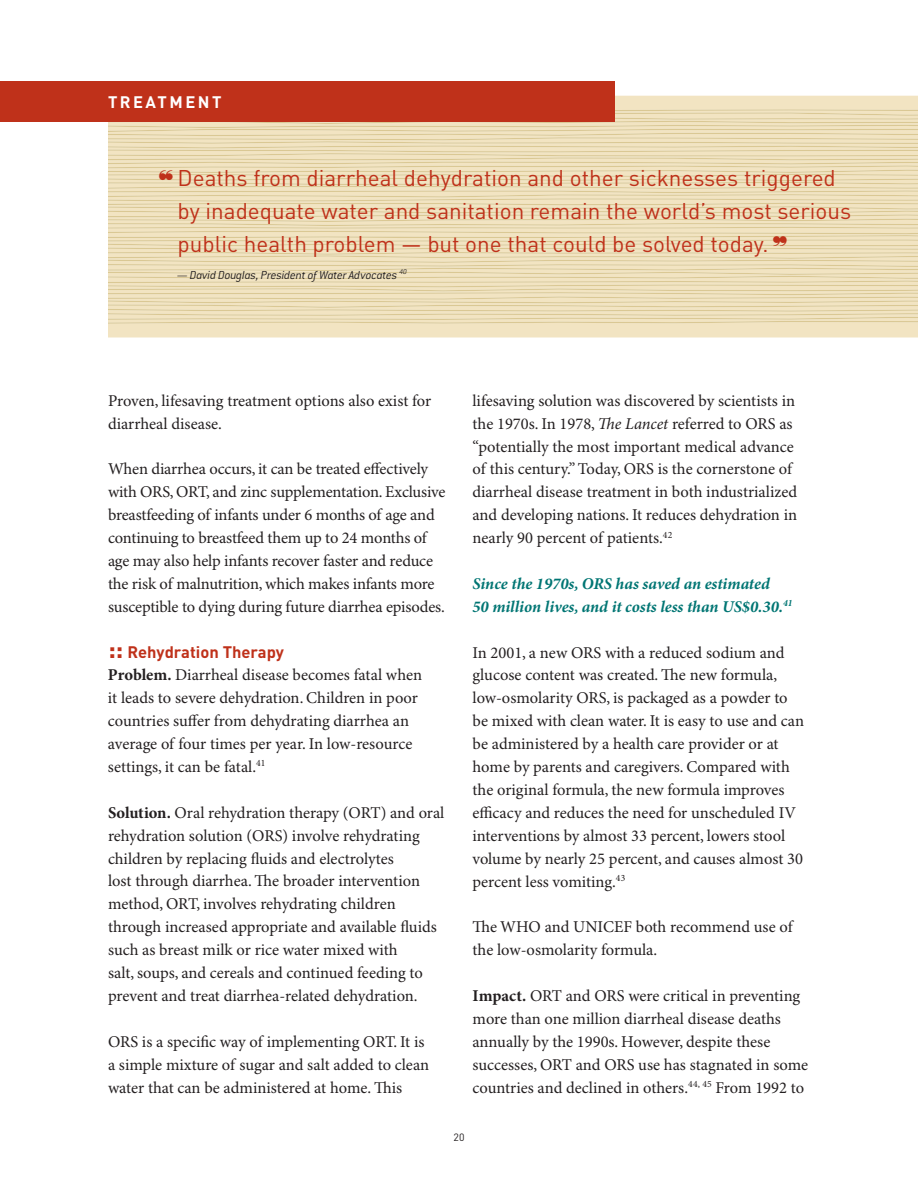
<style>
.page{position:relative;width:918px;height:1188px;background:#fff}
.page>*{position:absolute;margin:0;border:0;box-sizing:border-box;transform-origin:0 0}
.t1{font:22.5px/33px "DIN";color:#bf311a}
.t2{font:16.5px/23px "Minion Pro";color:#231f20}
.t3{font:italic 700 16.5px/23px "Minion Pro";color:#007573}
.t4{font:700 16.5px "DIN";color:#bf311a}
.t5{font:700 16.5px "DIN";letter-spacing:.15em;color:#fff}
.t6{font:italic 300 12.75px "Conduit ITC";letter-spacing:-.015em;color:#231f20}
.t7{font:10.5px "DIN";color:#231f20}
.s1{font-size:25.5px}
.s2{font-weight:700}
.s3{font-style:italic}
</style>
<div class="page">
<div style="left:108px;top:96px;width:810px;height:242px;background:#f2e4c2"></div>
<div style="left:0;top:81px;width:614px;height:41px;background:#bf311a"></div>
<svg style="left:108px;top:109px;width:810px;height:215px;background:#e9d6b2"></svg>
<p class="t5" style="left:108px;top:96px;width:115px">TREATMENT</p>
<h1 class="t1" style="left:178px;top:164px;width:675px">Deaths from diarrheal dehydration and other sicknesses triggered by inadequate water and sanitation remain the world’s most serious public health problem — but one that could be solved today.</h1>
<p class="t6" style="left:178px;top:270px;width:231px">— David Douglas, President of Water Advocates <sup>40</sup></p>
<p class="t2" style="left:108px;top:390px;width:325px">Proven, lifesaving treatment options also exist for diarrheal disease.</p>
<p class="t2" style="left:108px;top:459px;width:339px">When diarrhea occurs, it can be treated effectively with ORS, ORT, and zinc supplementation. Exclusive breastfeeding of infants under 6 months of age and continuing to breastfeed them up to 24 months of age may also help infants recover faster and reduce the risk of malnutrition, which makes infants more susceptible to dying during future diarrhea episodes.</p>
<p class="t4" style="left:108px;top:646px;width:178px"><span class="s1">::</span> Rehydration Therapy</p>
<p class="t2" style="left:108px;top:665px;width:316px"><span class="s2">Problem.</span> Diarrheal disease becomes fatal when it leads to severe dehydration. Children in poor countries suffer from dehydrating diarrhea an average of four times per year. In low-resource settings, it can be fatal.<sup>41</sup></p>
<p class="t2" style="left:108px;top:802px;width:338px"><span class="s2">Solution.</span> Oral rehydration therapy (ORT) and oral rehydration solution (ORS) involve rehydrating children by replacing fluids and electrolytes<br>lost through diarrhea. The broader intervention method, ORT, involves rehydrating children through increased appropriate and available fluids such as breast milk or rice water mixed with<br>salt, soups, and cereals and continued feeding to prevent and treat diarrhea-related dehydration.</p>
<p class="t2" style="left:108px;top:1031px;width:323px">ORS is a specific way of implementing ORT. It is a simple mixture of sugar and salt added to clean water that can be administered at home. This</p>
<p class="t2" style="left:473px;top:390px;width:326px">lifesaving solution was discovered by scientists in the 1970s. In 1978, <span class="s3">The Lancet</span> referred to ORS as “potentially the most important medical advance of this century.” Today, ORS is the cornerstone of diarrheal disease treatment in both industrialized and developing nations. It reduces dehydration in nearly 90 percent of patients.<sup>42</sup></p>
<p class="t3" style="left:473px;top:573px;width:322px">Since the 1970s, ORS has saved an estimated<br>50 million lives, and it costs less than US$0.30.<sup>41</sup></p>
<p class="t2" style="left:473px;top:642px;width:333px">In 2001, a new ORS with a reduced sodium and glucose content was created. The new formula, low-osmolarity ORS, is packaged as a powder to be mixed with clean water. It is easy to use and can be administered by a health care provider or at home by parents and caregivers. Compared with the original formula, the new formula improves efficacy and reduces the need for unscheduled IV interventions by almost 33 percent, lowers stool volume by nearly 25 percent, and causes almost 30 percent less vomiting.<sup>43</sup></p>
<p class="t2" style="left:473px;top:917px;width:322px">The WHO and UNICEF both recommend use of the low-osmolarity formula.</p>
<p class="t2" style="left:473px;top:986px;width:337px"><span class="s2">Impact.</span> ORT and ORS were critical in preventing more than one million diarrheal disease deaths annually by the 1990s. However, despite these successes, ORT and ORS use has stagnated in some countries and declined in others.<sup>44,</sup> <sup>45</sup> From 1992 to</p>
<p class="t7" style="left:454px;top:1134px;width:12px">20</p>
</div>
